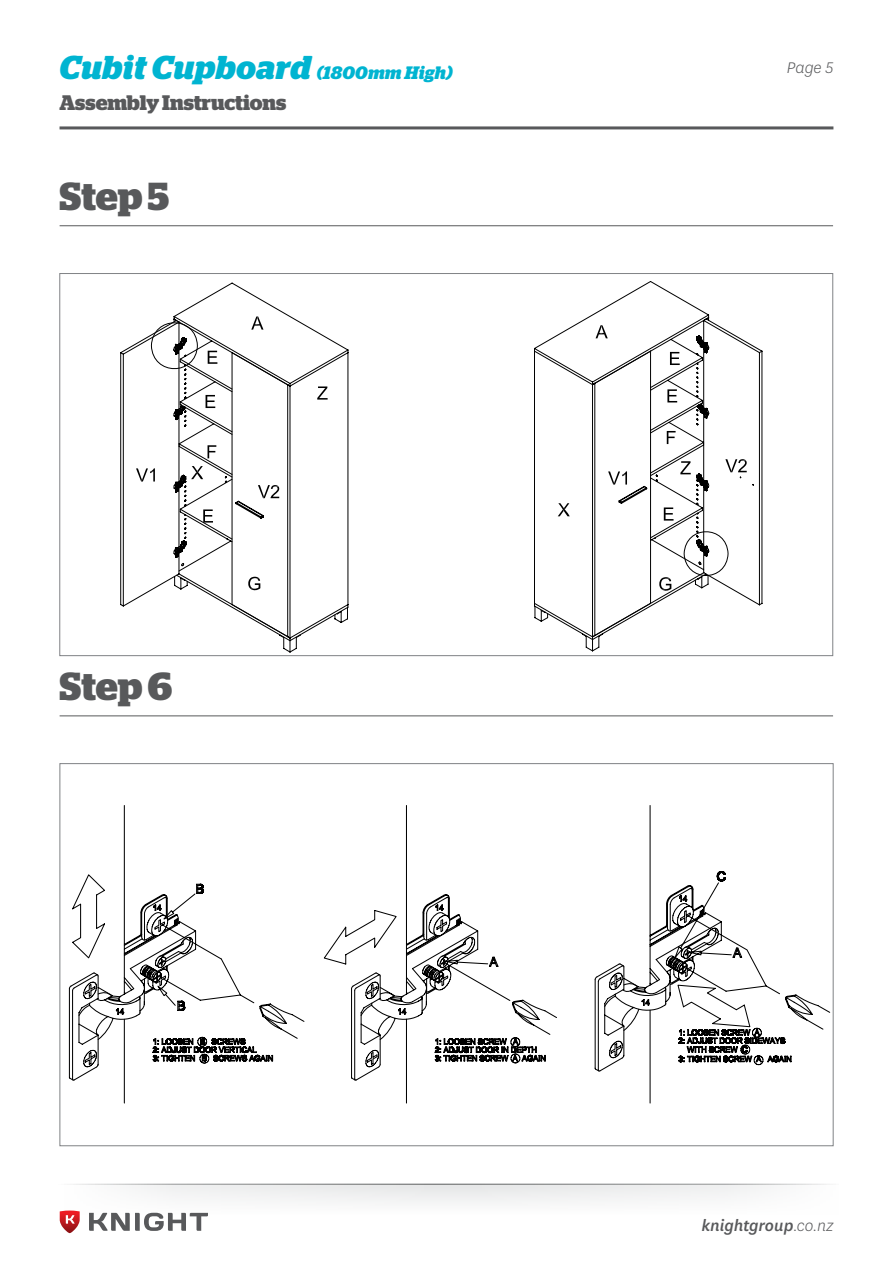
<style>
.page{position:relative;width:893px;height:1263px;background:#fff}
.page>*{position:absolute;margin:0;border:0;box-sizing:border-box;transform-origin:0 0}
.t1{font:700 39px "Stag";letter-spacing:-.005em;color:#58595b}
.t2{font:italic 700 33px "Stag";letter-spacing:.02em;color:#00b4d1}
.t3{font:700 21px "Stag";color:#58595b}
.t4{font:italic 500 18px "National";color:#58595b}
.t5{font:italic 300 18px "National";color:#58595b}
.s1{font-size:18px}
.s2{font-weight:300}
</style>
<div class="page">
<div style="left:55px;top:1184px;width:783px;height:33px;background:linear-gradient(to right,#f6f6f6,#f6f6f7)"></div>
<hr style="left:54px;top:1184px;width:785px;height:1px;background:#787a7a">
<svg style="left:60px;top:1210px;width:20px;height:23px"></svg>
<svg style="left:89px;top:1213px;width:119px;height:18px"></svg>
<hr style="left:60px;top:126px;width:773px;height:3px;background:#58595b">
<hr style="left:60px;top:225px;width:773px;height:1px;background:#58595b">
<hr style="left:60px;top:715px;width:773px;height:1px;background:#58595b">
<div style="left:60px;top:763px;width:773px;height:383px;background:#fff;border:1px solid #808285"></div>
<div style="left:59px;top:273px;width:774px;height:383px;background:#fff;border:1px solid #808285"></div>
<svg style="left:649px;top:281px;width:114px;height:325px"></svg>
<svg style="left:176px;top:282px;width:526px;height:360px"></svg>
<svg style="left:120px;top:335px;width:228px;height:318px"></svg>
<svg style="left:150px;top:315px;width:579px;height:268px"></svg>
<svg style="left:136px;top:468px;width:19px;height:13px"></svg>
<svg style="left:251px;top:316px;width:12px;height:14px"></svg>
<svg style="left:258px;top:485px;width:21px;height:13px"></svg>
<svg style="left:203px;top:509px;width:10px;height:14px"></svg>
<svg style="left:248px;top:577px;width:12px;height:14px"></svg>
<svg style="left:208px;top:445px;width:8px;height:13px"></svg>
<svg style="left:206px;top:395px;width:9px;height:13px"></svg>
<svg style="left:208px;top:351px;width:9px;height:13px"></svg>
<svg style="left:317px;top:386px;width:11px;height:14px"></svg>
<svg style="left:558px;top:503px;width:12px;height:13px"></svg>
<svg style="left:608px;top:471px;width:19px;height:14px"></svg>
<svg style="left:725px;top:459px;width:22px;height:13px"></svg>
<svg style="left:659px;top:577px;width:12px;height:14px"></svg>
<svg style="left:664px;top:507px;width:9px;height:14px"></svg>
<svg style="left:667px;top:431px;width:9px;height:13px"></svg>
<svg style="left:667px;top:389px;width:10px;height:13px"></svg>
<svg style="left:670px;top:352px;width:10px;height:13px"></svg>
<svg style="left:680px;top:461px;width:11px;height:13px"></svg>
<svg style="left:191px;top:466px;width:12px;height:13px"></svg>
<svg style="left:596px;top:325px;width:12px;height:13px"></svg>
<svg style="left:68px;top:805px;width:763px;height:299px"></svg>
<svg style="left:421px;top:885px;width:298px;height:186px"></svg>
<p class="t2" style="left:60px;top:48px;width:394px">Cubit Cupboard <span class="s1">(1800mm High)</span></p>
<p class="t3" style="left:60px;top:90px;width:228px">Assembly Instructions</p>
<p class="t1" style="left:60px;top:173px;width:111px">Step 5</p>
<p class="t1" style="left:60px;top:663px;width:114px">Step 6</p>
<p class="t5" style="left:787px;top:57px;width:48px">Page 5</p>
<p class="t4" style="left:701px;top:1213px;width:134px">knightgroup<span class="s2">.co.nz</span></p>
</div>
